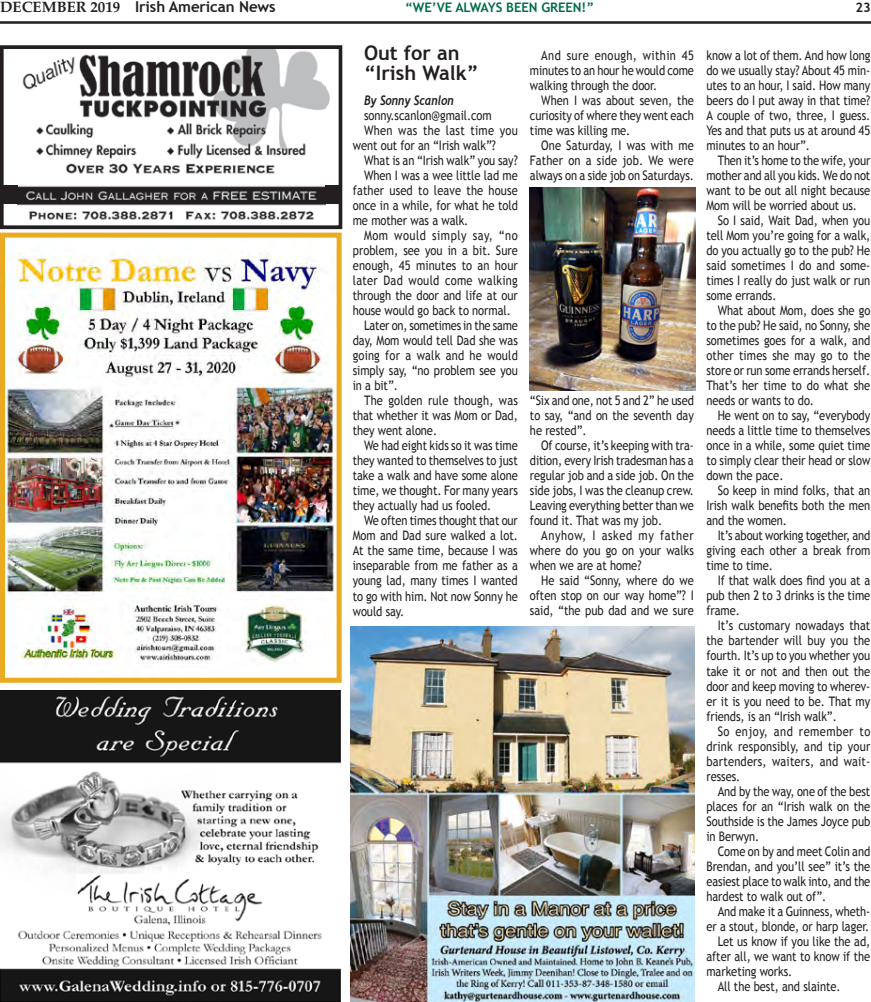
<style>
.page{position:relative;width:871px;height:1002px;background:#fff}
.page>*{position:absolute;margin:0;border:0;box-sizing:border-box;transform-origin:0 0}
.t1{font:700 20px/20px "Trebuchet MS";color:#231f20}
.t2{font:700 15px "Trebuchet MS";letter-spacing:-.005em;color:#231f20}
.t3{font:13.12px/15px "Trebuchet MS";letter-spacing:-.005em;color:#231f20;text-align:justify;scale:.85 1}
.t4{font:13.12px "Trebuchet MS";letter-spacing:.015em;color:#231f20;scale:.85 1}
.t5{font:13.12px "Trebuchet MS";letter-spacing:.025em;color:#231f20;scale:.85 1}
.t6{font:700 13.12px "Trebuchet MS";letter-spacing:-.005em;color:#006d49}
.t7{font:13.12px "Trebuchet MS";letter-spacing:.045em;color:#231f20;scale:.85 1}
.t8{font:italic 700 13.12px "Trebuchet";letter-spacing:-.005em;color:#231f20;scale:.85 1}
.t9{font:700 13.12px "Trebuchet MS";color:#231f20}
.s1{font-family:"Palatino"}
</style>
<div class="page">
<hr style="left:0;top:21px;width:870px;height:3px;background:#231f20">
<img style="left:0;top:690px;width:340px;height:311px">
<img style="left:6px;top:252px;width:329px;height:412px">
<div style="left:0;top:232px;width:341px;height:450px;border:5px solid #eaaa21"></div>
<img style="left:18px;top:50px;width:308px;height:170px">
<div style="left:0;top:45px;width:342px;height:184px;border:4px solid #231f20"></div>
<div style="left:3px;top:186px;width:15px;height:18px;background:#231f20"></div>
<div style="left:324px;top:186px;width:15px;height:18px;background:#231f20"></div>
<svg style="left:326px;top:88px;width:3px;height:19px"></svg>
<img style="left:350px;top:626px;width:344px;height:375px">
<img style="left:529px;top:188px;width:166px;height:202px">
<p class="t2" style="left:0;top:-2px;width:277px"><span class="s1">DECEMBER 2019</span> Irish American News</p>
<p class="t6" style="left:405px;top:-1px;width:190px">“WE’VE ALWAYS BEEN GREEN!”</p>
<p class="t9" style="left:855px;top:-1px;width:17px">23</p>
<h1 class="t1" style="left:364px;top:43px;width:116px">Out for an “Irish Walk”</h1>
<p class="t8" style="left:364px;top:92px;width:107px">By Sonny Scanlon</p>
<p class="t3" style="left:364px;top:108px;width:152px">sonny.scanlon@gmail.com</p>
<p class="t5" style="left:364px;top:123px;width:182px">When was the last time you</p>
<p class="t3" style="left:353px;top:138px;width:170px">went out for an “Irish walk”?</p>
<p class="t3" style="left:364px;top:153px;width:182px">What is an “Irish walk” you say?</p>
<p class="t3" style="left:364px;top:168px;width:182px">When I was a wee little lad me</p>
<p class="t3" style="left:353px;top:183px;width:196px">father used to leave the house</p>
<p class="t3" style="left:353px;top:198px;width:196px">once in a while, for what he told</p>
<p class="t3" style="left:353px;top:213px;width:137px">me mother was a walk.</p>
<p class="t7" style="left:364px;top:228px;width:182px">Mom would simply say, “no</p>
<p class="t3" style="left:353px;top:243px;width:196px">problem, see you in a bit. Sure</p>
<p class="t3" style="left:353px;top:258px;width:196px">enough, 45 minutes to an hour</p>
<p class="t5" style="left:353px;top:273px;width:196px">later Dad would come walking</p>
<p class="t3" style="left:353px;top:288px;width:196px">through the door and life at our</p>
<p class="t3" style="left:353px;top:303px;width:187px">house would go back to normal.</p>
<p class="t3" style="left:364px;top:318px;width:182px">Later on, sometimes in the same</p>
<p class="t3" style="left:353px;top:333px;width:196px">day, Mom would tell Dad she was</p>
<p class="t4" style="left:353px;top:348px;width:196px">going for a walk and he would</p>
<p class="t3" style="left:353px;top:363px;width:196px">simply say, “no problem see you</p>
<p class="t3" style="left:353px;top:378px;width:55px">in a bit”.</p>
<p class="t4" style="left:364px;top:393px;width:182px">The golden rule though, was</p>
<p class="t3" style="left:353px;top:408px;width:196px">that whether it was Mom or Dad,</p>
<p class="t3" style="left:353px;top:423px;width:101px">they went alone.</p>
<p class="t3" style="left:364px;top:438px;width:182px">We had eight kids so it was time</p>
<p class="t3" style="left:353px;top:453px;width:196px">they wanted to themselves to just</p>
<p class="t3" style="left:353px;top:468px;width:196px">take a walk and have some alone</p>
<p class="t3" style="left:353px;top:483px;width:196px">time, we thought. For many years</p>
<p class="t3" style="left:353px;top:498px;width:164px">they actually had us fooled.</p>
<p class="t3" style="left:364px;top:513px;width:182px">We often times thought that our</p>
<p class="t3" style="left:353px;top:528px;width:196px">Mom and Dad sure walked a lot.</p>
<p class="t3" style="left:353px;top:543px;width:196px">At the same time, because I was</p>
<p class="t3" style="left:353px;top:558px;width:196px">inseparable from me father as a</p>
<p class="t3" style="left:353px;top:573px;width:196px">young lad, many times I wanted</p>
<p class="t3" style="left:353px;top:588px;width:196px">to go with him. Not now Sonny he</p>
<p class="t3" style="left:353px;top:603px;width:62px">would say.</p>
<p class="t3" style="left:706px;top:48px;width:194px">know a lot of them. And how long do we usually stay? About 45 min&shy;utes to an hour, I said. How many beers do I put away in that time?<br>A couple of two, three, I guess.<br>Yes and that puts us at around 45 minutes to an hour”.</p>
<p class="t3" style="left:706px;top:153px;width:194px;text-indent:11px">Then it’s home to the wife, your mother and all you kids. We do not want to be out all night because Mom will be worried about us.</p>
<p class="t3" style="left:706px;top:213px;width:194px;text-indent:11px">So I said, Wait Dad, when you tell Mom you’re going for a walk, do you actually go to the pub? He said sometimes I do and some&shy;times I really do just walk or run some errands.</p>
<p class="t3" style="left:706px;top:303px;width:194px;text-indent:11px">What about Mom, does she go to the pub? He said, no Sonny, she sometimes goes for a walk, and other times she may go to the store or run some errands herself.<br>That’s her time to do what she needs or wants to do.</p>
<p class="t3" style="left:706px;top:408px;width:194px;text-indent:11px">He went on to say, “everybody needs a little time to themselves once in a while, some quiet time to simply clear their head or slow down the pace.</p>
<p class="t3" style="left:706px;top:483px;width:194px;text-indent:11px">So keep in mind folks, that an Irish walk benefits both the men and the women.</p>
<p class="t3" style="left:706px;top:528px;width:194px;text-indent:11px">It’s about working together, and giving each other a break from time to time.</p>
<p class="t3" style="left:706px;top:573px;width:194px;text-indent:11px">If that walk does find you at a pub then 2 to 3 drinks is the time frame.</p>
<p class="t3" style="left:706px;top:618px;width:194px;text-indent:11px">It’s customary nowadays that the bartender will buy you the fourth. It’s up to you whether you take it or not and then out the door and keep moving to wherev&shy;er it is you need to be. That my friends, is an “Irish walk”.</p>
<p class="t3" style="left:706px;top:723px;width:194px;text-indent:11px">So enjoy, and remember to drink responsibly, and tip your bartenders, waiters, and wait&shy;resses.</p>
<p class="t3" style="left:706px;top:783px;width:194px;text-indent:11px">And by the way, one of the best places for an “Irish walk on the Southside is the James Joyce pub in Berwyn.</p>
<p class="t3" style="left:706px;top:843px;width:194px;text-indent:11px">Come on by and meet Colin and Brendan, and you’ll see” it’s the easiest place to walk into, and the hardest to walk out of”.</p>
<p class="t3" style="left:717px;top:903px;width:181px">And make it a Guinness, wheth-</p>
<p class="t3" style="left:706px;top:918px;width:193px">er a stout, blonde, or harp lager.</p>
<p class="t3" style="left:717px;top:933px;width:181px">Let us know if you like the ad,</p>
<p class="t3" style="left:706px;top:948px;width:194px">after all, we want to know if the</p>
<p class="t3" style="left:706px;top:963px;width:102px">marketing works.</p>
<p class="t3" style="left:717px;top:978px;width:146px">All the best, and slainte.</p>
<p class="t3" style="left:530px;top:48px;width:194px;text-indent:11px">And sure enough, within 45 minutes to an hour he would come walking through the door.</p>
<p class="t3" style="left:530px;top:93px;width:194px;text-indent:11px">When I was about seven, the curiosity of where they went each time was killing me.</p>
<p class="t3" style="left:530px;top:138px;width:194px;text-indent:11px">One Saturday, I was with me Father on a side job. We were always on a side job on Saturdays.</p>
<p class="t3" style="left:530px;top:393px;width:194px">“Six and one, not 5 and 2” he used to say, “and on the seventh day he rested”.</p>
<p class="t3" style="left:530px;top:438px;width:194px;text-indent:11px">Of course, it’s keeping with tra&shy;dition, every Irish tradesman has a regular job and a side job. On the side jobs, I was the cleanup crew.<br>Leaving everything better than we found it. That was my job.</p>
<p class="t3" style="left:530px;top:528px;width:194px;text-indent:11px">Anyhow, I asked my father where do you go on your walks when we are at home?</p>
<p class="t3" style="left:530px;top:573px;width:194px;text-indent:11px">He said “Sonny, where do we often stop on our way home”? I said, “the pub dad and we sure</p>
</div>
